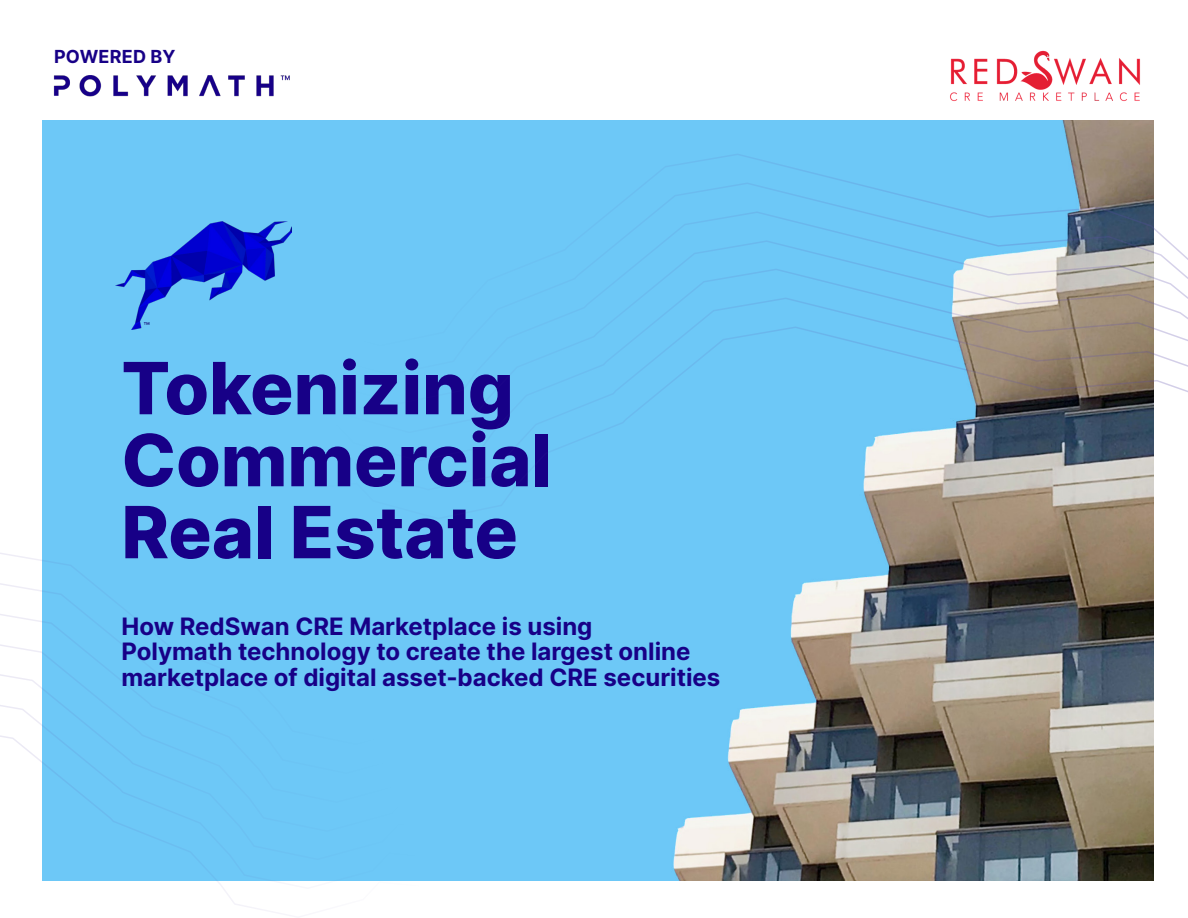
<style>
.page{position:relative;width:1188px;height:918px;background:#fff}
.page>*{position:absolute;margin:0;border:0;box-sizing:border-box;transform-origin:0 0}
.Kicker{font:800 72px/72px "Inter";color:#170087}
.Kicker-2{font:700 24px/25.5px "Inter";color:#170087}
.Kicker-3{font:700 18px "Inter";letter-spacing:.01em;color:#170087}
</style>
<div class="page">
<img style="left:42px;top:121px;width:1111px;height:759px">
<img style="left:950px;top:50px;width:190px;height:52px">
<img style="left:53px;top:75px;width:237px;height:22px">
<img style="left:115px;top:222px;width:143px;height:108px">
<svg style="left:258px;top:153px;width:930px;height:367px;background:#79bde1"></svg>
<svg style="left:0;top:551px;width:479px;height:360px"></svg>
<p class="Kicker-3" style="left:54px;top:44px;width:123px">POWERED BY</p>
<p class="Kicker" style="left:121px;top:351px;width:432px">Tokenizing<br>Commercial</p>
<p class="Kicker" style="left:121px;top:495px;width:398px">Real Estate</p>
<p class="Kicker-2" style="left:121px;top:613px;width:600px">How RedSwan CRE Marketplace is using<br>Polymath technology to create the largest online marketplace of digital asset-backed CRE securities</p>
</div>
